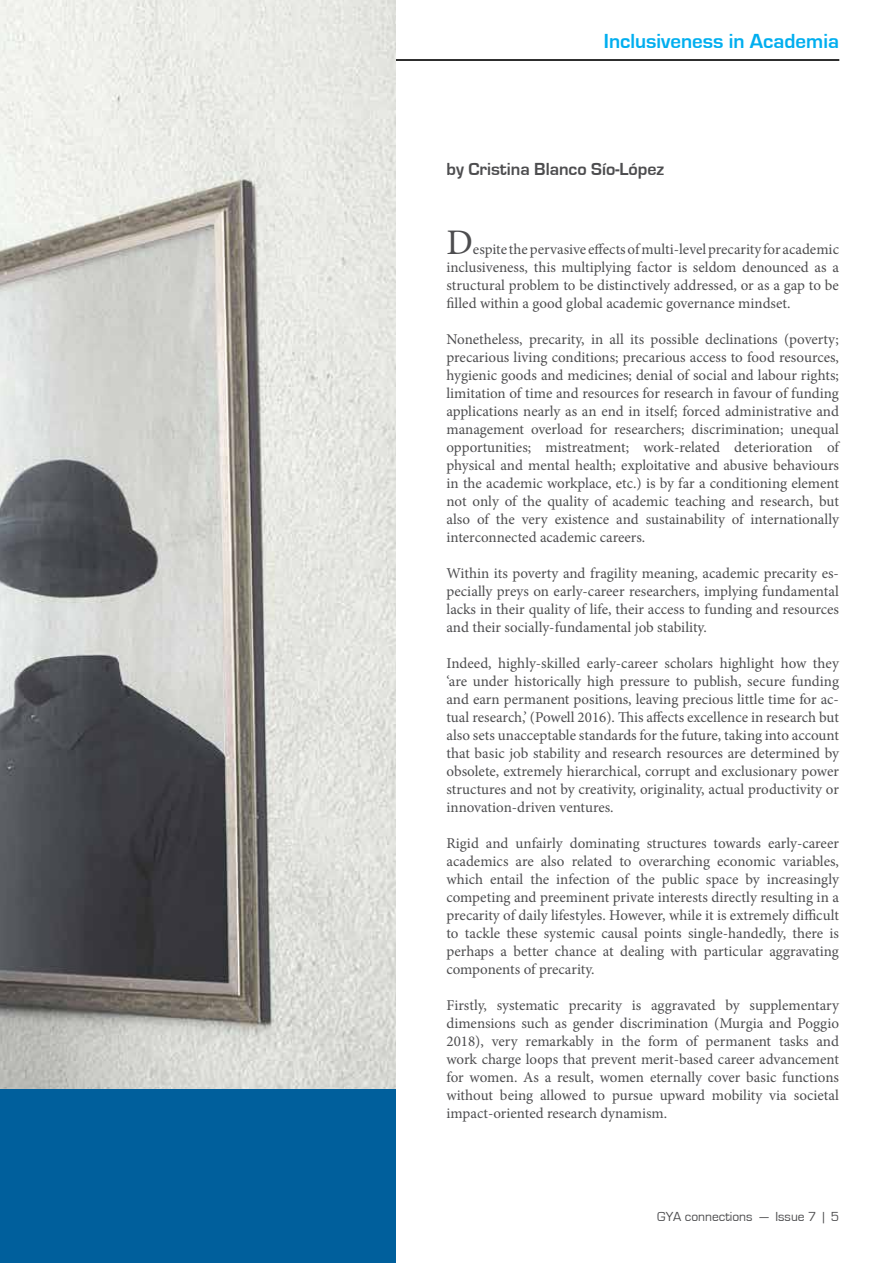
<style>
.page{position:relative;width:893px;height:1263px;background:#fff}
.page>*{position:absolute;margin:0;border:0;box-sizing:border-box;transform-origin:0 0}
.t1{font:36px "Minion Pro";color:#4d4d4f}
.t2{font:700 21px "Eurostile";color:#00aeef}
.t3{font:700 18px "Eurostile";color:#4d4d4f}
.t4{font:15px/18px "Minion Pro";color:#4d4d4f;text-align:justify}
.t5{font:13.5px "Eurostile";color:#4d4d4f}
</style>
<div class="page">
<hr style="left:94px;top:59px;width:745px;height:1px;background:#000">
<hr style="left:94px;top:60px;width:745px;height:1px;background:#000">
<img style="left:0;top:0;width:396px;height:1090px">
<div style="left:0;top:1090px;width:396px;height:173px;background:#005f9c"></div>
<h2 class="t2" style="left:604px;top:30px;width:237px">Inclusiveness in Academia</h2>
<p class="t3" style="left:446px;top:159px;width:219px">by Cristina Blanco Sío-López</p>
<h1 class="t1" style="left:446px;top:218px;width:28px">D</h1>
<p class="t4" style="left:446px;top:240px;width:394px;text-indent:26px">espite the pervasive effects of multi-level precarity for academic inclusiveness, this multiplying factor is seldom denounced as a structural problem to be distinctively addressed, or as a gap to be filled within a good global academic governance mindset.</p>
<p class="t4" style="left:446px;top:330px;width:394px">Nonetheless, precarity, in all its possible declinations (poverty; precarious living conditions; precarious access to food resources, hygienic goods and medicines; denial of social and labour rights; limitation of time and resources for research in favour of funding applications nearly as an end in itself; forced administrative and management overload for researchers; discrimination; unequal opportunities; mistreatment; work-related deterioration of physical and mental health; exploitative and abusive behaviours in the academic workplace, etc.) is by far a conditioning element not only of the quality of academic teaching and research, but also of the very existence and sustainability of internationally interconnected academic careers.</p>
<p class="t4" style="left:446px;top:564px;width:394px">Within its poverty and fragility meaning, academic precarity es&shy;pecially preys on early-career researchers, implying fundamental lacks in their quality of life, their access to funding and resources and their socially-fundamental job stability.</p>
<p class="t4" style="left:446px;top:654px;width:394px">Indeed, highly-skilled early-career scholars highlight how they ‘are under historically high pressure to publish, secure funding and earn permanent positions, leaving precious little time for ac&shy;tual research,’ (Powell 2016). This affects excellence in research but also sets unacceptable standards for the future, taking into account that basic job stability and research resources are determined by obsolete, extremely hierarchical, corrupt and exclusionary power structures and not by creativity, originality, actual productivity or innovation-driven ventures.</p>
<p class="t4" style="left:446px;top:834px;width:394px">Rigid and unfairly dominating structures towards early-career academics are also related to overarching economic variables, which entail the infection of the public space by increasingly competing and preeminent private interests directly resulting in a precarity of daily lifestyles. However, while it is extremely difficult to tackle these systemic causal points single-handedly, there is perhaps a better chance at dealing with particular aggravating components of precarity.</p>
<p class="t4" style="left:446px;top:996px;width:394px">Firstly, systematic precarity is aggravated by supplementary dimensions such as gender discrimination (Murgia and Poggio 2018), very remarkably in the form of permanent tasks and work charge loops that prevent merit-based career advancement for women. As a result, women eternally cover basic functions without being allowed to pursue upward mobility via societal impact-oriented research dynamism.</p>
<p class="t5" style="left:657px;top:1209px;width:183px">GYA connections — Issue 7 | 5</p>
</div>
